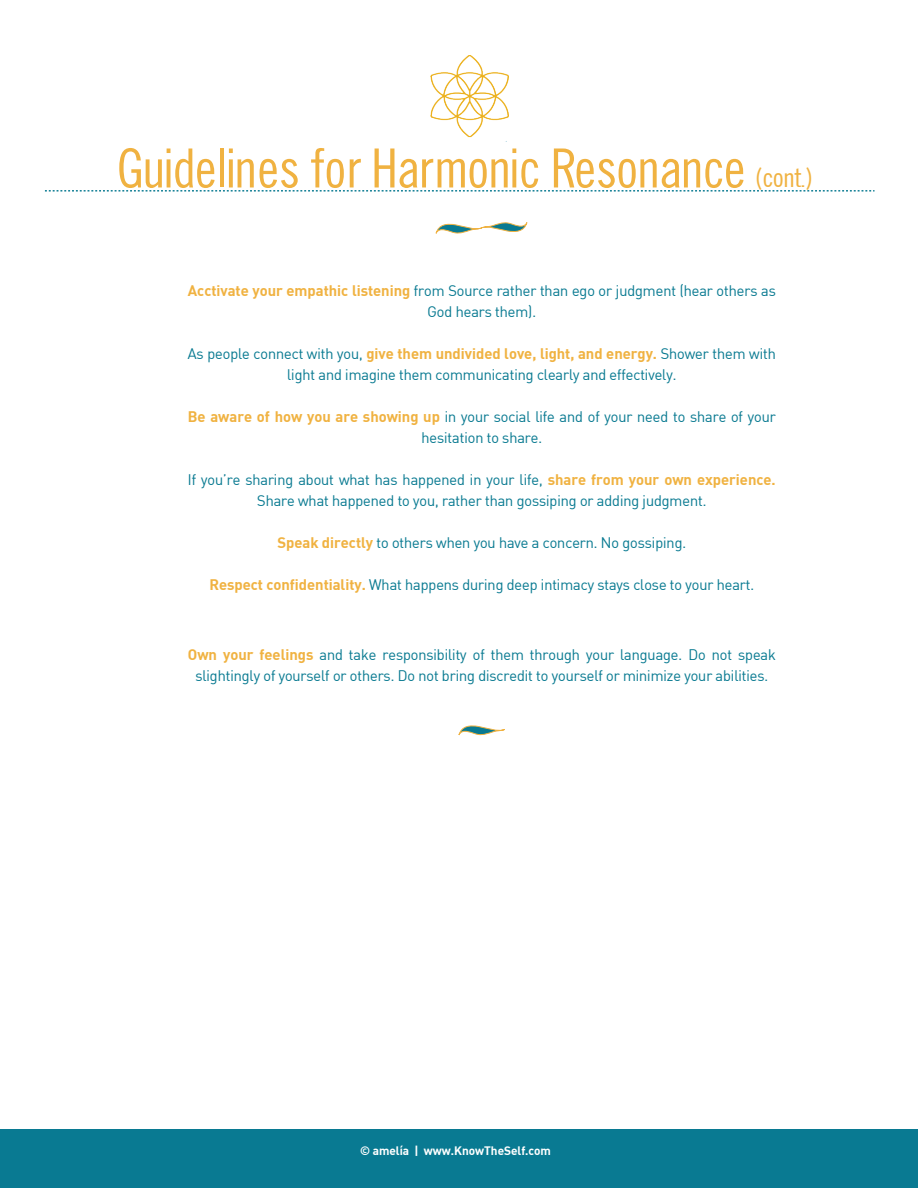
<style>
.page{position:relative;width:918px;height:1188px;background:#fff}
.page>*{position:absolute;margin:0;border:0;box-sizing:border-box;transform-origin:0 0}
.t1{font:54px "Slim Sans Serif";letter-spacing:-.025em;color:#f0b241}
.t2{font:15px/21px "Sapient Sans";color:#097a91;text-align:center}
.t3{font:700 12px "Sapient Sans";color:#fff}
.s1{font-size:27px}
.s2{font-weight:700;color:#f0b241}
</style>
<div class="page">
<svg style="left:45px;top:190px;width:829px;height:2px"></svg>
<div style="left:0;top:1129px;width:918px;height:59px;background:#097a92"></div>
<svg style="left:435px;top:222px;width:93px;height:12px"></svg>
<svg style="left:458px;top:725px;width:47px;height:11px"></svg>
<img style="left:431px;top:56px;width:77px;height:86px">
<h1 class="t1" style="left:117px;top:136px;width:698px">Guidelines for Harmonic Resonance <span class="s1">(cont.)</span></h1>
<p class="t2" style="left:188px;top:280px;width:589px"><span class="s2">Acctivate your empathic listening</span> from Source rather than ego or judgment (hear others as<br>God hears them).</p>
<p class="t2" style="left:188px;top:343px;width:589px">As people connect with you, <span class="s2">give them undivided love, light, and energy.</span> Shower them with light and imagine them communicating clearly and effectively.</p>
<p class="t2" style="left:188px;top:406px;width:589px"><span class="s2">Be aware of how you are showing up</span> in your social life and of your need to share of your hesitation to share.</p>
<p class="t2" style="left:188px;top:469px;width:589px">If you’re sharing about what has happened in your life, <span class="s2">share from your own experience.<br></span>Share what happened to you, rather than gossiping or adding judgment.</p>
<p class="t2" style="left:278px;top:532px;width:410px"><span class="s2">Speak directly</span> to others when you have a concern. No gossiping.</p>
<p class="t2" style="left:210px;top:574px;width:546px"><span class="s2">Respect confidentiality.</span> What happens during deep intimacy stays close to your heart.</p>
<p class="t2" style="left:188px;top:644px;width:589px"><span class="s2">Own your feelings</span> and take responsibility of them through your language. Do not speak slightingly of yourself or others. Do not bring discredit to yourself or minimize your abilities.</p>
<p class="t3" style="left:360px;top:1143px;width:192px">© amelía | www.KnowTheSelf.com</p>
</div>
